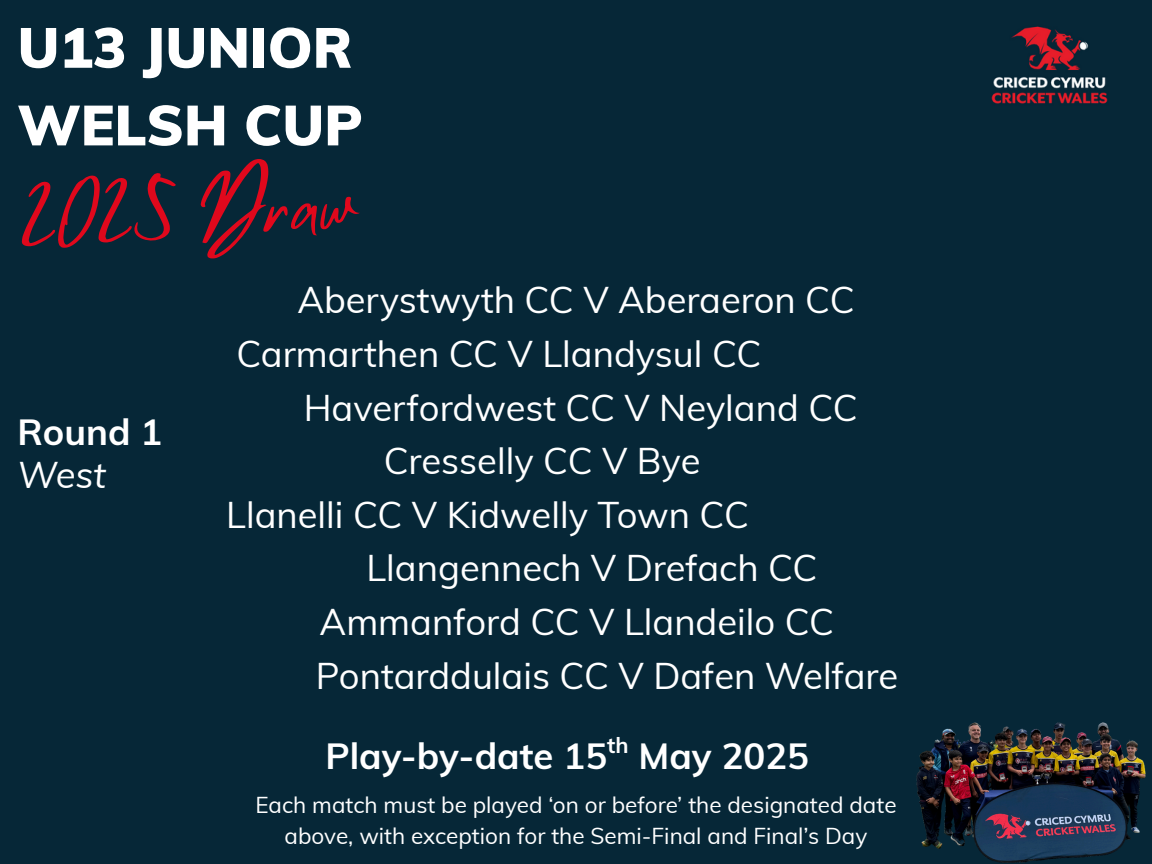
<style>
.page{position:relative;width:1152px;height:864px;background:#062737}
.page>*{position:absolute;margin:0;border:0;box-sizing:border-box;transform-origin:0 0}
.t1{font:74.7px "Mistrully";color:#e0081c}
.t2{font:900 55.95px/77.7px "Muli";color:#fff}
.t3{font:36.45px "Muli";color:#fff}
.t4{font:700 36.45px "Muli";color:#fff}
.t5{font:italic 36.45px "Muli";color:#fff}
.t6{font:22.5px/31.5px "Muli";color:#fff;text-align:center}
.t7{font:700 21.75px "Muli";color:#fff}
</style>
<div class="page">
<img style="left:991px;top:26px;width:117px;height:78px">
<img style="left:916px;top:722px;width:230px;height:141px">
<h4 class="t2" style="left:17px;top:8px;width:347px">U13 JUNIOR<br>WELSH CUP</h4>
<h4 class="t1" style="left:16px;top:161px;width:338px;rotate:-3deg">2025 Draw</h4>
<p class="t3" style="left:297px;top:277px;width:559px">Aberystwyth CC V Aberaeron CC</p>
<h2 class="t4" style="left:17px;top:408px;width:146px">Round 1</h2>
<h4 class="t5" style="left:17px;top:452px;width:90px">West</h4>
<h4 class="t3" style="left:236px;top:330px;width:527px">Carmarthen CC V Llandysul CC</h4>
<h4 class="t3" style="left:304px;top:384px;width:556px">Haverfordwest CC V Neyland CC</h4>
<h1 class="t3" style="left:384px;top:438px;width:318px">Cresselly CC V Bye</h1>
<h4 class="t3" style="left:226px;top:491px;width:524px">Llanelli CC V Kidwelly Town CC</h4>
<h4 class="t3" style="left:366px;top:545px;width:452px">Llangennech V Drefach CC</h4>
<h4 class="t3" style="left:320px;top:598px;width:516px">Ammanford CC V Llandeilo CC</h4>
<h3 class="t3" style="left:316px;top:652px;width:584px">Pontarddulais CC V Dafen Welfare</h3>
<h4 class="t7" style="left:607px;top:731px;width:23px">th</h4>
<h4 class="t4" style="left:326px;top:732px;width:485px">Play-by-date 15 May 2025</h4>
<p class="t6" style="left:255px;top:788px;width:643px">Each match must be played ‘on or before’ the designated date above, with exception for the Semi-Final and Final’s Day</p>
</div>
